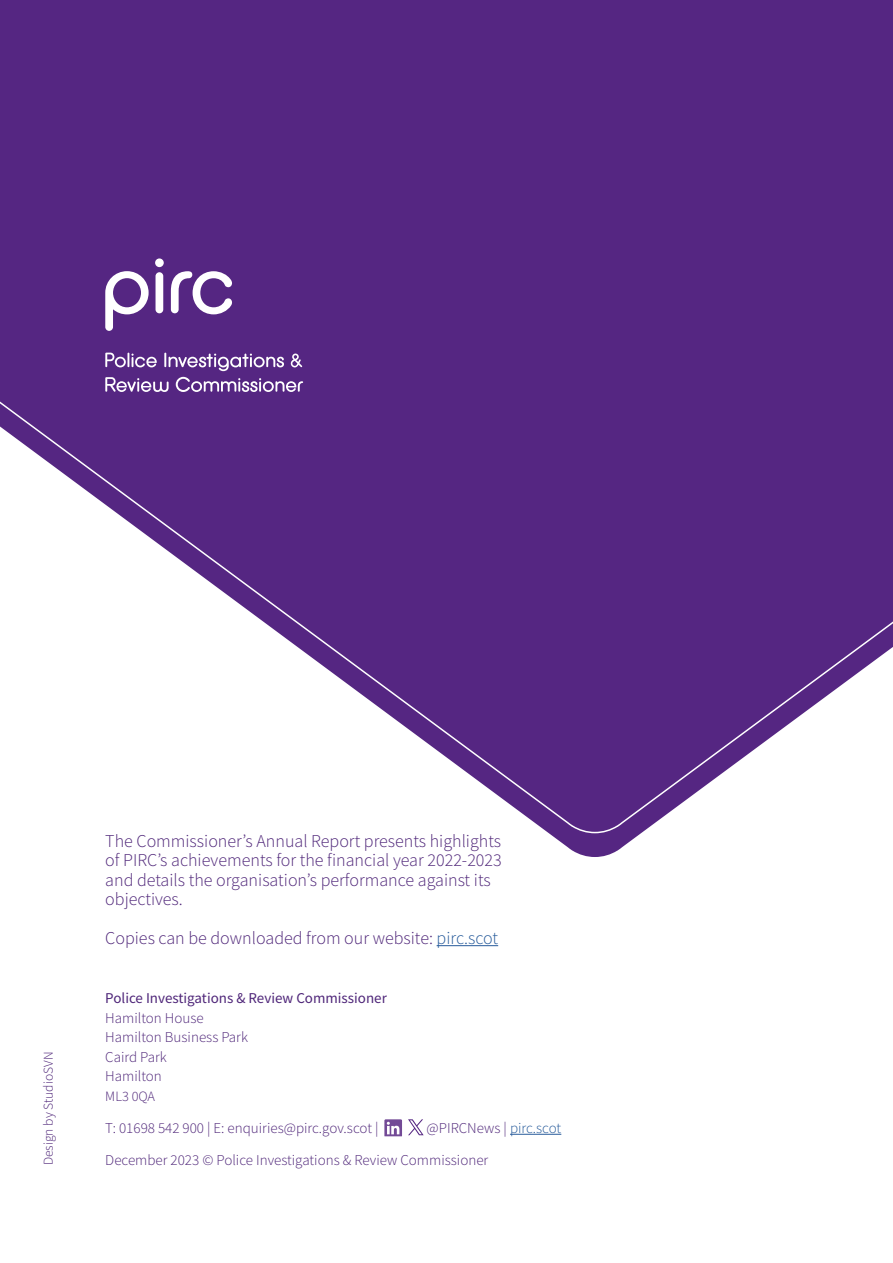
<style>
.page{position:relative;width:893px;height:1263px;background:#fff}
.page>*{position:absolute;margin:0;border:0;box-sizing:border-box;transform-origin:0 0}
.t1{font:300 18px/19.5px "Source Sans Pro";color:#4f2679}
.t2{font:300 15px/19.5px "Source Sans Pro";color:#4f2679}
.t3{font:15px "Source Sans Pro";color:#4f2679}
.t4{font:300 14.25px "Source Sans Pro";color:#4f2679}
.t5{font:300 13.5px "Source Sans Pro";color:#4f2679}
.s1{color:#275b9b}
</style>
<div class="page">
<div style="left:0;top:0;width:893px;height:857px;background:#552682"></div>
<svg style="left:0;top:390px;width:893px;height:444px"></svg>
<svg style="left:105px;top:271px;width:44px;height:60px"></svg>
<svg style="left:155px;top:258px;width:9px;height:55px"></svg>
<svg style="left:171px;top:271px;width:61px;height:43px"></svg>
<svg style="left:105px;top:353px;width:52px;height:14px"></svg>
<svg style="left:164px;top:353px;width:120px;height:18px;background:#8361a4"></svg>
<svg style="left:291px;top:354px;width:11px;height:13px"></svg>
<svg style="left:105px;top:377px;width:64px;height:15px"></svg>
<svg style="left:176px;top:377px;width:127px;height:15px"></svg>
<hr style="left:437px;top:945px;width:61px;height:1px;background:#275b9b">
<hr style="left:510px;top:1134px;width:51px;height:1px;background:#275b9b">
<svg style="left:384px;top:1119px;width:18px;height:17px"></svg>
<svg style="left:408px;top:1119px;width:16px;height:16px"></svg>
<p class="t5" style="left:40px;top:1165px;width:115px;rotate:-90deg">Design by StudioSVN</p>
<p class="t1" style="left:105px;top:831px;width:398px">The Commissioner’s Annual Report presents highlights of PIRC’s achievements for the financial year 2022-2023 and details the organisation’s performance against its objectives.</p>
<p class="t1" style="left:105px;top:928px;width:394px">Copies can be downloaded from our website: <span class="s1">pirc.scot</span></p>
<p class="t3" style="left:105px;top:989px;width:283px">Police Investigations &amp; Review Commissioner</p>
<p class="t2" style="left:105px;top:1008px;width:144px">Hamilton House<br>Hamilton Business Park<br>Caird Park<br>Hamilton</p>
<p class="t4" style="left:105px;top:1087px;width:51px">ML3 0QA</p>
<p class="t2" style="left:105px;top:1118px;width:275px">T: 01698 542 900 | E: enquiries@pirc.gov.scot |</p>
<p class="t2" style="left:427px;top:1118px;width:136px">@PIRCNews | <span class="s1">pirc.scot</span></p>
<p class="t2" style="left:105px;top:1151px;width:385px">December 2023 © Police Investigations &amp; Review Commissioner</p>
</div>
